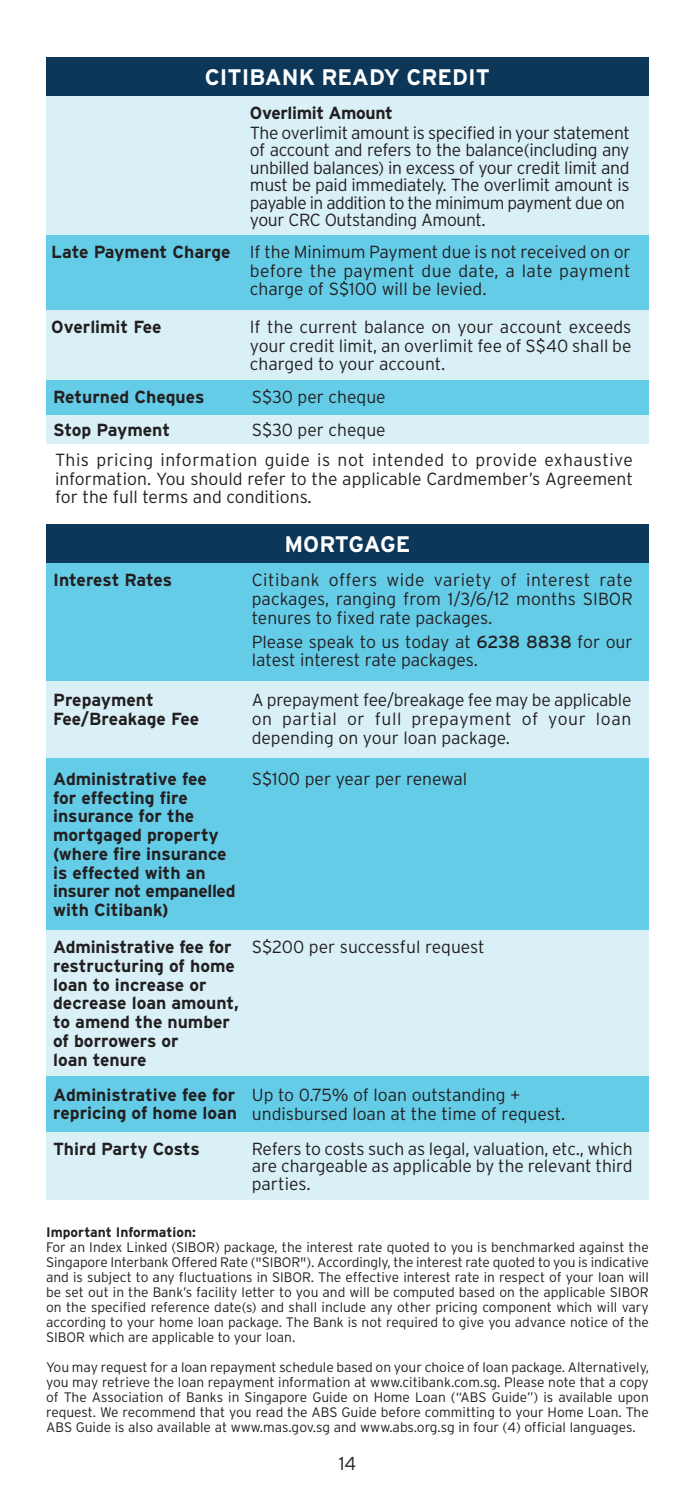
<style>
.page{position:relative;width:695px;height:1489px;background:#fff}
.page>*{position:absolute;margin:0;border:0;box-sizing:border-box;transform-origin:0 0}
.t1{font:700 22.5px "Interstate";color:#fff}
.t2{font:300 18.75px "Interstate";color:#231f20}
.t3{font:300 17.5px/18.8px "Interstate";color:#231f20;text-align:justify}
.t4{font:700 17.5px/18.8px "Interstate";color:#231f20}
.t5{font:300 17.5px/17.5px "Interstate";letter-spacing:-.02em;color:#231f20}
.t6{font:300 17.5px "Interstate";letter-spacing:.025em;color:#231f20}
.t7{font:700 17.5px "Interstate";letter-spacing:-.02em;color:#231f20}
.t8{font:300 13.75px/15px "Interstate";color:#231f20;text-align:justify}
.t9{font:700 13.75px "Interstate";color:#231f20}
.s1{font-weight:400}
</style>
<div class="page">
<div style="left:46px;top:91px;width:602px;height:146px;background:#d9f0f7"></div>
<div style="left:46px;top:57px;width:602px;height:39px;background:#0c3759"></div>
<div style="left:46px;top:235px;width:602px;height:193px;background:#65cce7"></div>
<div style="left:46px;top:310px;width:602px;height:69px;background:#d9f0f7"></div>
<div style="left:46px;top:415px;width:602px;height:28px;background:#d9f0f7"></div>
<div style="left:46px;top:558px;width:602px;height:581px;background:#65cce7"></div>
<div style="left:46px;top:681px;width:602px;height:76px;background:#d9f0f7"></div>
<div style="left:46px;top:1132px;width:602px;height:67px;background:#d9f0f7"></div>
<div style="left:46px;top:930px;width:602px;height:145px;background:#d9f0f7"></div>
<div style="left:46px;top:523px;width:602px;height:39px;background:#0c3759"></div>
<h1 class="t1" style="left:205px;top:65px;width:286px">CITIBANK READY CREDIT</h1>
<p class="t4" style="left:51px;top:242px;width:181px">Late Payment Charge</p>
<p class="t4" style="left:51px;top:317px;width:112px">Overlimit Fee</p>
<p class="t7" style="left:250px;top:103px;width:144px">Overlimit Amount</p>
<p class="t5" style="left:250px;top:124px;width:381px">The overlimit amount is specified in your statement of account and refers to the balance(including any unbilled balances) in excess of your credit limit and must be paid immediately. The overlimit amount is payable in addition to the minimum payment due on your CRC Outstanding Amount.</p>
<p class="t3" style="left:250px;top:242px;width:382px">If the Minimum Payment due is not received on or before the payment due date, a late payment charge of S$100 will be levied.</p>
<p class="t3" style="left:250px;top:317px;width:383px">If the current balance on your account exceeds your credit limit, an overlimit fee of S$40 shall be charged to your account.</p>
<p class="t4" style="left:53px;top:381px;width:153px;line-height:32px">Returned Cheques<br>Stop Payment</p>
<p class="t3" style="left:252px;top:388px;width:135px">S$30 per cheque</p>
<p class="t3" style="left:252px;top:420px;width:135px">S$30 per cheque</p>
<p class="t6" style="left:55px;top:450px;width:579px">This pricing information guide is not intended to provide exhaustive</p>
<p class="t3" style="left:55px;top:469px;width:579px">information. You should refer to the applicable Cardmember’s Agreement for the full terms and conditions.</p>
<p class="t4" style="left:53px;top:570px;width:121px">Interest Rates</p>
<p class="t4" style="left:53px;top:690px;width:148px">Prepayment<br>Fee/Breakage Fee</p>
<p class="t4" style="left:53px;top:769px;width:184px">Administrative fee<br>for effecting fire insurance for the mortgaged property (where fire insurance is effected with an insurer not empanelled with Citibank)</p>
<p class="t4" style="left:53px;top:937px;width:187px">Administrative fee for restructuring of home loan to increase or decrease loan amount, to amend the number of borrowers or<br>loan tenure</p>
<p class="t4" style="left:53px;top:1086px;width:185px;line-height:17.5px">Administrative fee for repricing of home loan</p>
<p class="t4" style="left:53px;top:1138px;width:148px">Third Party Costs</p>
<h1 class="t1" style="left:284px;top:531px;width:127px">MORTGAGE</h1>
<p class="t3" style="left:252px;top:570px;width:382px">Citibank offers wide variety of interest rate packages, ranging from 1/3/6/12 months SIBOR tenures to fixed rate packages.</p>
<p class="t3" style="left:252px;top:632px;width:382px">Please speak to us today at <span class="s1">6238 8838</span> for our latest interest rate packages.</p>
<p class="t3" style="left:252px;top:690px;width:381px">A prepayment fee/breakage fee may be applicable on partial or full prepayment of your loan depending on your loan package.</p>
<p class="t3" style="left:252px;top:769px;width:217px">S$100 per year per renewal</p>
<p class="t3" style="left:252px;top:937px;width:234px">S$200 per successful request</p>
<p class="t3" style="left:252px;top:1085px;width:315px">Up to 0.75% of loan outstanding + undisbursed loan at the time of request.</p>
<p class="t3" style="left:252px;top:1139px;width:382px;line-height:17.5px">Refers to costs such as legal, valuation, etc., which are chargeable as applicable by the relevant third parties.</p>
<p class="t9" style="left:46px;top:1224px;width:151px">Important Information:</p>
<p class="t8" style="left:46px;top:1239px;width:604px">For an Index Linked (SIBOR) package, the interest rate quoted to you is benchmarked against the Singapore Interbank Offered Rate ("SIBOR"). Accordingly, the interest rate quoted to you is indicative and is subject to any fluctuations in SIBOR. The effective interest rate in respect of your loan will be set out in the Bank’s facility letter to you and will be computed based on the applicable SIBOR on the specified reference date(s) and shall include any other pricing component which will vary according to your home loan package. The Bank is not required to give you advance notice of the SIBOR which are applicable to your loan.</p>
<p class="t8" style="left:46px;top:1359px;width:604px">You may request for a loan repayment schedule based on your choice of loan package. Alternatively, you may retrieve the loan repayment information at www.citibank.com.sg. Please note that a copy of The Association of Banks in Singapore Guide on Home Loan (“ABS Guide”) is available upon request. We recommend that you read the ABS Guide before committing to your Home Loan. The ABS Guide is also available at www.mas.gov.sg and www.abs.org.sg in four (4) official languages.</p>
<h2 class="t2" style="left:339px;top:1452px;width:19px">14</h2>
</div>
